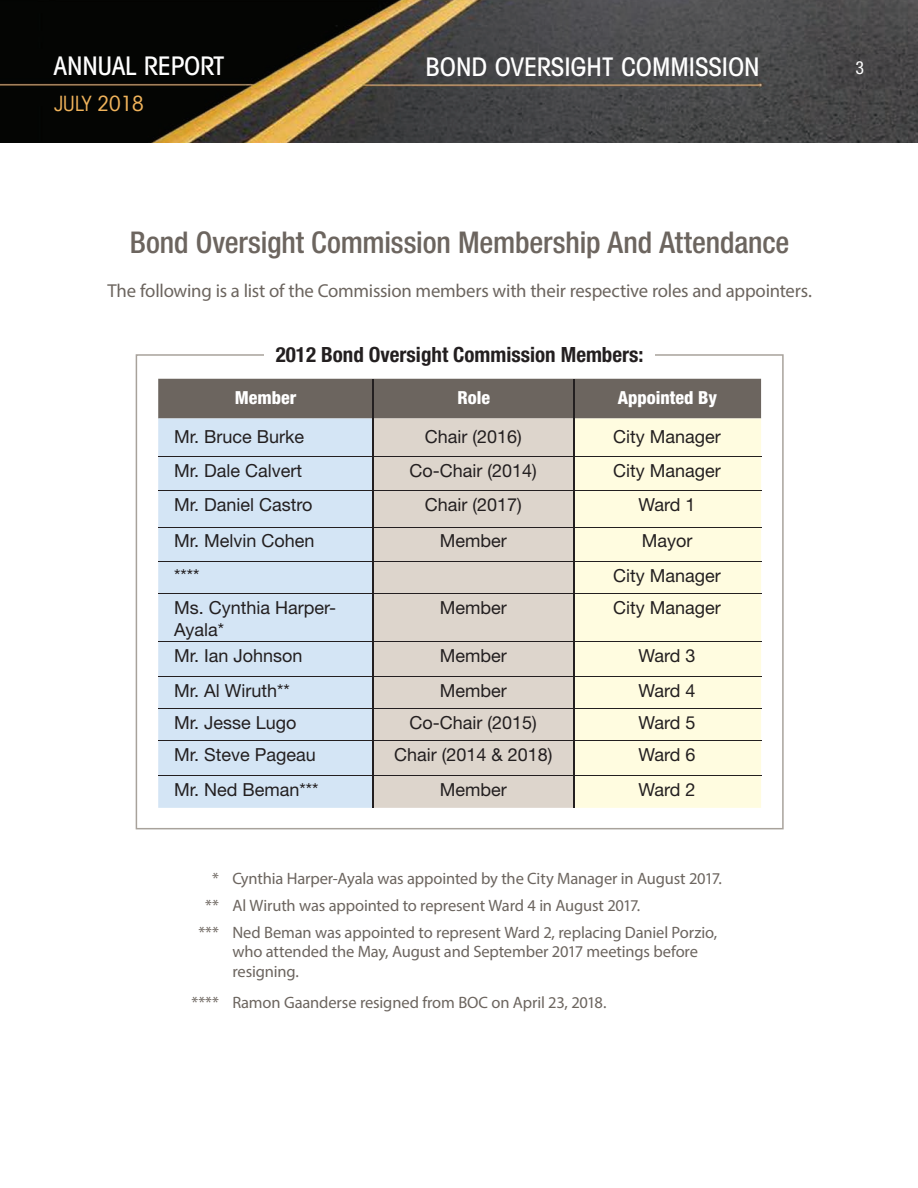
<style>
.page{position:relative;width:918px;height:1188px;background:#fff}
.page>*{position:absolute;margin:0;border:0;box-sizing:border-box;transform-origin:0 0}
.t1{font:500 condensed 30px "Helvetica Neue";letter-spacing:-.005em;color:#6c655f}
.t2{font:500 condensed 25.5px "Avant Garde IT Cby BT";color:#fff}
.t3{font:700 condensed 21px "Helvetica Neue";color:#231f20}
.t4{font:condensed 21px "Avant Garde IT Cby BT";color:#f0b35b}
.t5{font:18.75px "Myriad Pro";letter-spacing:-.015em;color:#6c655f}
.t6{font:18px/21.6px "Helvetica Neue";color:#231f20}
.t7{font:800 condensed 18px "Helvetica Neue";color:#fff}
.t8{font:condensed 18px "Helvetica Neue";color:#fff}
.t9{font:16.5px/19.8px "Myriad Pro";letter-spacing:-.01em;color:#6c655f}
</style>
<div class="page">
<img style="left:0;top:0;width:918px;height:143px">
<svg style="left:136px;top:354px;width:648px;height:475px"></svg>
<div style="left:264px;top:341px;width:391px;height:25px;background:#fff"></div>
<div style="left:158px;top:379px;width:603px;height:39px;background:#6c655f"></div>
<div style="left:158px;top:418px;width:215px;height:390px;background:#d4e5f5"></div>
<div style="left:374px;top:418px;width:199px;height:390px;background:#ddd5cc"></div>
<div style="left:575px;top:418px;width:186px;height:390px;background:#fffce0"></div>
<hr style="left:373px;top:379px;width:1px;height:39px;background:#231f20">
<hr style="left:573px;top:379px;width:2px;height:39px;background:#231f20">
<hr style="left:373px;top:418px;width:1px;height:38px;background:#231f20">
<hr style="left:573px;top:418px;width:2px;height:38px;background:#231f20">
<hr style="left:373px;top:457px;width:1px;height:33px;background:#231f20">
<hr style="left:573px;top:457px;width:2px;height:33px;background:#231f20">
<hr style="left:373px;top:491px;width:1px;height:36px;background:#231f20">
<hr style="left:573px;top:491px;width:2px;height:36px;background:#231f20">
<hr style="left:373px;top:527px;width:1px;height:34px;background:#231f20">
<hr style="left:573px;top:527px;width:2px;height:34px;background:#231f20">
<hr style="left:373px;top:562px;width:1px;height:32px;background:#231f20">
<hr style="left:573px;top:562px;width:2px;height:32px;background:#231f20">
<hr style="left:373px;top:594px;width:1px;height:48px;background:#231f20">
<hr style="left:573px;top:594px;width:2px;height:48px;background:#231f20">
<hr style="left:373px;top:642px;width:1px;height:34px;background:#231f20">
<hr style="left:573px;top:642px;width:2px;height:34px;background:#231f20">
<hr style="left:373px;top:677px;width:1px;height:32px;background:#231f20">
<hr style="left:573px;top:677px;width:2px;height:32px;background:#231f20">
<hr style="left:373px;top:709px;width:1px;height:32px;background:#231f20">
<hr style="left:573px;top:709px;width:2px;height:32px;background:#231f20">
<hr style="left:373px;top:741px;width:1px;height:34px;background:#231f20">
<hr style="left:573px;top:741px;width:2px;height:34px;background:#231f20">
<hr style="left:373px;top:776px;width:1px;height:32px;background:#231f20">
<hr style="left:573px;top:776px;width:2px;height:32px;background:#231f20">
<hr style="left:158px;top:561px;width:215px;height:1px;background:#231f20">
<hr style="left:373px;top:561px;width:201px;height:1px;background:#231f20">
<hr style="left:574px;top:561px;width:187px;height:1px;background:#231f20">
<hr style="left:158px;top:594px;width:215px;height:1px;background:#231f20">
<hr style="left:373px;top:594px;width:201px;height:1px;background:#231f20">
<hr style="left:574px;top:594px;width:187px;height:1px;background:#231f20">
<hr style="left:158px;top:642px;width:215px;height:1px;background:#231f20">
<hr style="left:373px;top:642px;width:201px;height:1px;background:#231f20">
<hr style="left:574px;top:642px;width:187px;height:1px;background:#231f20">
<hr style="left:158px;top:676px;width:215px;height:1px;background:#231f20">
<hr style="left:373px;top:676px;width:201px;height:1px;background:#231f20">
<hr style="left:574px;top:676px;width:187px;height:1px;background:#231f20">
<hr style="left:158px;top:775px;width:215px;height:1px;background:#231f20">
<hr style="left:373px;top:775px;width:201px;height:1px;background:#231f20">
<hr style="left:574px;top:775px;width:187px;height:1px;background:#231f20">
<hr style="left:158px;top:709px;width:215px;height:1px;background:#231f20">
<hr style="left:373px;top:709px;width:201px;height:1px;background:#231f20">
<hr style="left:574px;top:709px;width:187px;height:1px;background:#231f20">
<hr style="left:158px;top:741px;width:215px;height:1px;background:#231f20">
<hr style="left:373px;top:741px;width:201px;height:1px;background:#231f20">
<hr style="left:574px;top:741px;width:187px;height:1px;background:#231f20">
<hr style="left:158px;top:456px;width:215px;height:1px;background:#231f20">
<hr style="left:373px;top:456px;width:201px;height:1px;background:#231f20">
<hr style="left:574px;top:456px;width:187px;height:1px;background:#231f20">
<hr style="left:158px;top:490px;width:215px;height:1px;background:#231f20">
<hr style="left:373px;top:490px;width:201px;height:1px;background:#231f20">
<hr style="left:574px;top:490px;width:187px;height:1px;background:#231f20">
<hr style="left:158px;top:527px;width:215px;height:1px;background:#231f20">
<hr style="left:373px;top:527px;width:201px;height:1px;background:#231f20">
<hr style="left:574px;top:527px;width:187px;height:1px;background:#231f20">
<h2 class="t2" style="left:54px;top:51px;width:172px">ANNUAL REPORT</h2>
<h2 class="t2" style="left:426px;top:51px;width:336px">BOND OVERSIGHT COMMISSION</h2>
<p class="t4" style="left:54px;top:91px;width:91px">JULY 2018</p>
<p class="t8" style="left:855px;top:58px;width:10px">3</p>
<h1 class="t1" style="left:130px;top:224px;width:661px">Bond Oversight Commission Membership And Attendance</h1>
<p class="t5" style="left:107px;top:279px;width:706px">The following is a list of the Commission members with their respective roles and appointers.</p>
<p class="t3" style="left:276px;top:342px;width:369px">2012 Bond Oversight Commission Members:</p>
<p class="t7" style="left:235px;top:386px;width:63px">Member</p>
<p class="t7" style="left:457px;top:386px;width:34px">Role</p>
<p class="t7" style="left:618px;top:386px;width:101px">Appointed By</p>
<p class="t6" style="left:174px;top:426px;width:132px">Mr. Bruce Burke</p>
<p class="t6" style="left:425px;top:426px;width:99px">Chair (2016)</p>
<p class="t6" style="left:613px;top:426px;width:109px">City Manager</p>
<p class="t6" style="left:174px;top:459px;width:130px">Mr. Dale Calvert</p>
<p class="t6" style="left:410px;top:459px;width:129px">Co-Chair (2014)</p>
<p class="t6" style="left:613px;top:459px;width:109px">City Manager</p>
<p class="t6" style="left:174px;top:493px;width:140px">Mr. Daniel Castro</p>
<p class="t6" style="left:425px;top:493px;width:99px">Chair (2017)</p>
<p class="t6" style="left:639px;top:493px;width:59px">Ward 1</p>
<p class="t6" style="left:174px;top:530px;width:142px">Mr. Melvin Cohen</p>
<p class="t6" style="left:440px;top:530px;width:69px">Member</p>
<p class="t6" style="left:642px;top:530px;width:52px">Mayor</p>
<p class="t6" style="left:174px;top:564px;width:27px">****</p>
<p class="t6" style="left:613px;top:564px;width:109px">City Manager</p>
<p class="t6" style="left:174px;top:597px;width:164px">Ms. Cynthia Harper-<br>Ayala*</p>
<p class="t6" style="left:440px;top:597px;width:69px">Member</p>
<p class="t6" style="left:613px;top:597px;width:109px">City Manager</p>
<p class="t6" style="left:174px;top:645px;width:130px">Mr. Ian Johnson</p>
<p class="t6" style="left:440px;top:645px;width:69px">Member</p>
<p class="t6" style="left:639px;top:645px;width:59px">Ward 3</p>
<p class="t6" style="left:174px;top:679px;width:117px">Mr. Al Wiruth**</p>
<p class="t6" style="left:440px;top:679px;width:69px">Member</p>
<p class="t6" style="left:639px;top:679px;width:59px">Ward 4</p>
<p class="t6" style="left:174px;top:712px;width:124px">Mr. Jesse Lugo</p>
<p class="t6" style="left:410px;top:712px;width:129px">Co-Chair (2015)</p>
<p class="t6" style="left:639px;top:712px;width:59px">Ward 5</p>
<p class="t6" style="left:174px;top:744px;width:143px">Mr. Steve Pageau</p>
<p class="t6" style="left:394px;top:744px;width:160px">Chair (2014 &amp; 2018)</p>
<p class="t6" style="left:639px;top:744px;width:59px">Ward 6</p>
<p class="t6" style="left:174px;top:778px;width:146px">Mr. Ned Beman***</p>
<p class="t6" style="left:440px;top:778px;width:69px">Member</p>
<p class="t6" style="left:639px;top:778px;width:59px">Ward 2</p>
<p class="t9" style="left:212px;top:869px;width:511px">* Cynthia Harper-Ayala was appointed by the City Manager in August 2017.</p>
<p class="t9" style="left:205px;top:895px;width:436px">** Al Wiruth was appointed to represent Ward 4 in August 2017.</p>
<p class="t9" style="left:198px;top:922px;width:520px">*** Ned Beman was appointed to represent Ward 2, replacing Daniel Porzio,</p>
<p class="t9" style="left:232px;top:942px;width:467px">who attended the May, August and September 2017 meetings before resigning.</p>
<p class="t9" style="left:191px;top:992px;width:417px">**** Ramon Gaanderse resigned from BOC on April 23, 2018.</p>
</div>
